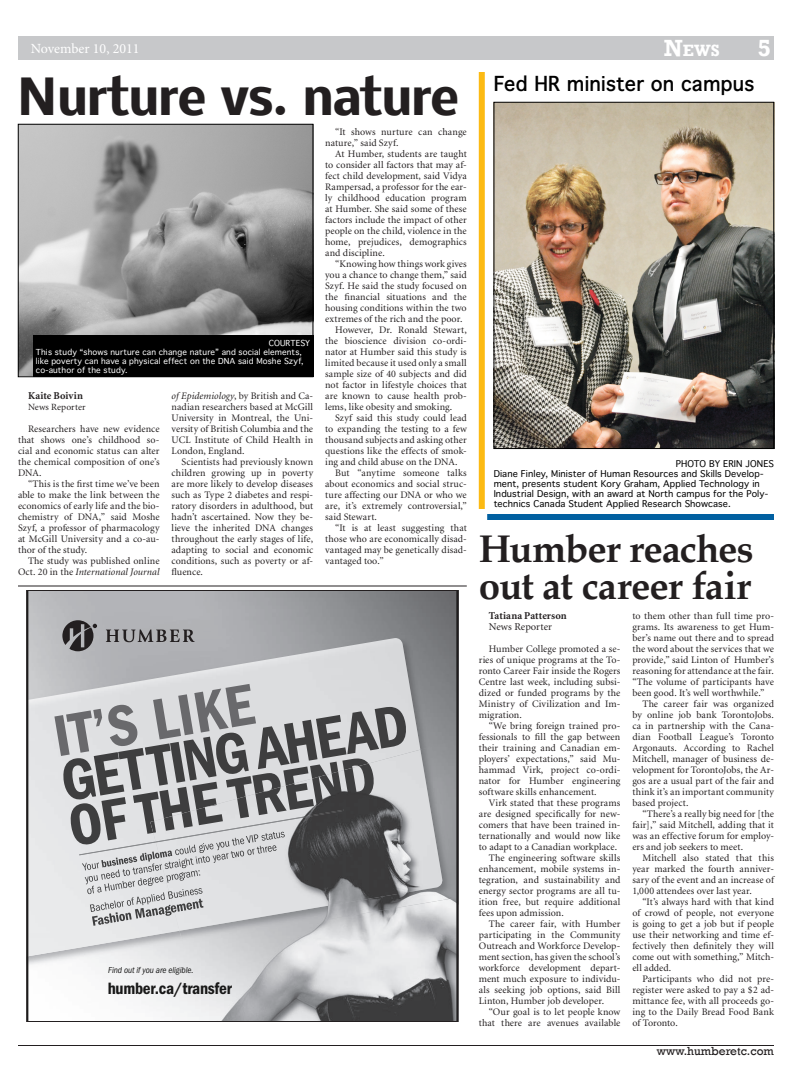
<style>
.page{position:relative;width:792px;height:1080px;background:#fff}
.page>*{position:absolute;margin:0;border:0;box-sizing:border-box;transform-origin:0 0}
._1lineHeadline{font:700 49px "Nobile";letter-spacing:-.04em;color:#231f20}
.ETCBody{font:700 38.5px/37px "Palatino";letter-spacing:-.025em;color:#231f20}
.t1{font:700 24px "Rockwell";color:#fff}
.TitleMultiColumn{font:700 20px "Thonburi";color:#000}
.t2{font:600 condensed 17px "Franklin Gothic";letter-spacing:-.015em;color:#191919}
.t3{font:700 16.8px "Rockwell";color:#fff}
.t4{font:14px "Minion Pro";color:#fff}
.t5{font:12px "Rockwell";color:#231f20}
.ETCBody-2{font:700 10.5px "Minion";letter-spacing:.005em;color:#231f20}
.ETCBody-3{font:10.5px "Minion";letter-spacing:.005em;color:#231f20}
.ETCBody-4{font:10px/11px "Minion";letter-spacing:.005em;color:#231f20;text-align:justify}
.ETCBody-5{font:9.5px "Minion";letter-spacing:.01em;color:#231f20}
.Cutlines_PhotoCredit{font:9px/10px "Thonburi";letter-spacing:.01em;color:#000}
.t6{font:italic condensed 9px "Franklin Gothic";letter-spacing:-.01em;color:#191919}
.Cutlines_PhotoCredit-2{font:8px/9px "Thonburi";letter-spacing:.015em;color:#fff}
.s1{font-size:24px}
.s2{font-style:italic}
</style>
<div class="page">
<hr style="left:18px;top:1045px;width:756px;height:1px;background:#231f20">
<div style="left:18px;top:36px;width:756px;height:24px;background:#c7c8ca"></div>
<img style="left:458px;top:737px;width:1px;height:161px">
<svg style="left:28px;top:592px;width:428px;height:428px;background:#b3b4b6"></svg>
<svg style="left:106px;top:629px;width:89px;height:13px"></svg>
<svg style="left:62px;top:620px;width:35px;height:31px"></svg>
<img style="left:496px;top:104px;width:276px;height:343px">
<div style="left:494px;top:102px;width:280px;height:347px;border:1px solid #000"></div>
<hr style="left:18px;top:586px;width:449px;height:1px;background:#231f20">
<img style="left:20px;top:126px;width:291px;height:249px">
<div style="left:18px;top:124px;width:295px;height:253px;border:1px solid #000"></div>
<div style="left:33px;top:335px;width:280px;height:42px;background:#000"></div>
<div style="left:487px;top:514px;width:287px;height:6px;background:#0160a1"></div>
<div style="left:479px;top:72px;width:6px;height:437px;background:#fcba13"></div>
<p class="t4" style="left:31px;top:39px;width:110px">November 10, 2011</p>
<p class="t3" style="left:664px;top:40px;width:57px"><span class="s1">N</span>EWS</p>
<p class="t1" style="left:758px;top:34px;width:15px">5</p>
<p class="_1lineHeadline" style="left:18px;top:57px;width:443px">Nurture vs. nature</p>
<p class="Cutlines_PhotoCredit-2" style="left:269px;top:338px;width:43px">COURTESY</p>
<p class="Cutlines_PhotoCredit-2" style="left:36px;top:347px;width:269px">This study “shows nurture can change nature” and social elements, like poverty can have a physical effect on the DNA said Moshe Szyf, co-author of the study.</p>
<p class="ETCBody-2" style="left:28px;top:390px;width:57px">Kaite Boivin</p>
<p class="ETCBody-5" style="left:28px;top:402px;width:59px">News Reporter</p>
<p class="ETCBody-4" style="left:18px;top:424px;width:143px;text-indent:10px">Researchers have new evidence that shows one’s childhood so&shy;cial and economic status can alter the chemical composition of one’s DNA.</p>
<p class="ETCBody-4" style="left:18px;top:479px;width:143px;text-indent:10px">“This is the first time we’ve been able to make the link between the economics of early life and the bio&shy;chemistry of DNA,” said Moshe Szyf, a professor of pharmacology at McGill University and a co-au&shy;thor of the study.</p>
<p class="ETCBody-4" style="left:18px;top:556px;width:143px;text-align:right">The study was published online<br>Oct. 20 in the <span class="s2">International Journal</span></p>
<p class="ETCBody-4" style="left:172px;top:391px;width:143px"><span class="s2">of Epidemiology</span>, by British and Ca&shy;nadian researchers based at McGill University in Montreal, the Uni&shy;versity of British Columbia and the UCL Institute of Child Health in London, England.</p>
<p class="ETCBody-4" style="left:172px;top:457px;width:143px;text-indent:10px">Scientists had previously known children growing up in poverty are more likely to develop diseases such as Type 2 diabetes and respi&shy;ratory disorders in adulthood, but hadn’t ascertained. Now they be&shy;lieve the inherited DNA changes throughout the early stages of life, adapting to social and economic conditions, such as poverty or af&shy;fluence.</p>
<p class="ETCBody-4" style="left:325px;top:127px;width:143px;text-indent:10px">“It shows nurture can change nature,” said Szyf.</p>
<p class="ETCBody-4" style="left:325px;top:149px;width:143px;text-indent:10px">At Humber, students are taught to consider all factors that may af&shy;fect child development, said Vidya Rampersad, a professor for the ear&shy;ly childhood education program at Humber. She said some of these factors include the impact of other people on the child, violence in the home, prejudices, demographics and discipline.</p>
<p class="ETCBody-4" style="left:325px;top:259px;width:143px;text-indent:10px">“Knowing how things work gives you a chance to change them,” said Szyf. He said the study focused on the financial situations and the housing conditions within the two extremes of the rich and the poor.</p>
<p class="ETCBody-4" style="left:325px;top:325px;width:143px;text-indent:10px">However, Dr. Ronald Stewart, the bioscience division co-ordi&shy;nator at Humber said this study is limited because it used only a small sample size of 40 subjects and did not factor in lifestyle choices that are known to cause health prob&shy;lems, like obesity and smoking.</p>
<p class="ETCBody-4" style="left:325px;top:413px;width:143px;text-indent:10px">Szyf said this study could lead to expanding the testing to a few thousand subjects and asking other questions like the effects of smok&shy;ing and child abuse on the DNA.</p>
<p class="ETCBody-4" style="left:325px;top:468px;width:143px;text-indent:10px">But “anytime someone talks about economics and social struc&shy;ture affecting our DNA or who we are, it’s extremely controversial,” said Stewart.</p>
<p class="ETCBody-4" style="left:325px;top:523px;width:143px;text-indent:10px">“It is at least suggesting that those who are economically disad&shy;vantaged may be genetically disad&shy;vantaged too.”</p>
<p class="t6" style="left:108px;top:965px;width:87px">Find out if you are eligible.</p>
<p class="t2" style="left:108px;top:978px;width:126px">humber.ca/transfer</p>
<p class="TitleMultiColumn" style="left:494px;top:67px;width:263px">Fed HR minister on campus</p>
<p class="Cutlines_PhotoCredit" style="left:676px;top:459px;width:100px">PHOTO BY ERIN JONES</p>
<p class="Cutlines_PhotoCredit" style="left:494px;top:469px;width:276px">Diane Finley, Minister of Human Resources and Skills Develop&shy;ment, presents student Kory Graham, Applied Technology in Industrial Design, with an award at North campus for the Poly&shy;technics Canada Student Applied Research Showcase.</p>
<p class="ETCBody" style="left:479px;top:529px;width:276px">Humber reaches out at career fair</p>
<p class="ETCBody-2" style="left:489px;top:610px;width:79px">Tatiana Patterson</p>
<p class="ETCBody-3" style="left:489px;top:621px;width:65px">News Reporter</p>
<p class="ETCBody-4" style="left:479px;top:644px;width:143px;text-indent:10px">Humber College promoted a se&shy;ries of unique programs at the To&shy;ronto Career Fair inside the Rogers Centre last week, including subsi&shy;dized or funded programs by the Ministry of Civilization and Im&shy;migration.</p>
<p class="ETCBody-4" style="left:479px;top:721px;width:143px;text-indent:10px">“We bring foreign trained pro&shy;fessionals to fill the gap between their training and Canadian em&shy;ployers’ expectations,” said Mu&shy;hammad Virk, project co-ordi&shy;nator for Humber engineering software skills enhancement.</p>
<p class="ETCBody-4" style="left:479px;top:798px;width:143px;text-indent:10px">Virk stated that these programs are designed specifically for new&shy;comers that have been trained in&shy;ternationally and would now like to adapt to a Canadian workplace.</p>
<p class="ETCBody-4" style="left:479px;top:853px;width:143px;text-indent:10px">The engineering software skills enhancement, mobile systems in&shy;tegration, and sustainability and energy sector programs are all tu&shy;ition free, but require additional fees upon admission.</p>
<p class="ETCBody-4" style="left:479px;top:919px;width:143px;text-indent:10px">The career fair, with Humber participating in the Community Outreach and Workforce Develop&shy;ment section, has given the school’s workforce development depart&shy;ment much exposure to individu&shy;als seeking job options, said Bill Linton, Humber job developer.</p>
<p class="ETCBody-4" style="left:479px;top:1007px;width:143px;text-align:right">“Our goal is to let people know that there are avenues available</p>
<p class="ETCBody-4" style="left:632px;top:611px;width:143px">to them other than full time pro&shy;grams. Its awareness to get Hum&shy;ber’s name out there and to spread the word about the services that we provide,” said Linton of Humber’s reasoning for attendance at the fair. “The volume of participants have been good. It’s well worthwhile.”</p>
<p class="ETCBody-4" style="left:632px;top:699px;width:143px;text-indent:10px">The career fair was organized by online job bank TorontoJobs. ca in partnership with the Cana&shy;dian Football League’s Toronto Argonauts. According to Rachel Mitchell, manager of business de&shy;velopment for TorontoJobs, the Ar&shy;gos are a usual part of the fair and think it’s an important community based project.</p>
<p class="ETCBody-4" style="left:632px;top:809px;width:143px;text-indent:10px">“There’s a really big need for [the fair],” said Mitchell, adding that it was an effective forum for employ&shy;ers and job seekers to meet.</p>
<p class="ETCBody-4" style="left:632px;top:853px;width:143px;text-indent:10px">Mitchell also stated that this year marked the fourth anniver&shy;sary of the event and an increase of 1,000 attendees over last year.</p>
<p class="ETCBody-4" style="left:632px;top:897px;width:143px;text-indent:10px">“It’s always hard with that kind of crowd of people, not everyone is going to get a job but if people use their networking and time ef&shy;fectively then definitely they will come out with something,” Mitch&shy;ell added.</p>
<p class="ETCBody-4" style="left:632px;top:974px;width:143px;text-indent:10px">Participants who did not pre&shy;register were asked to pay a $2 ad&shy;mittance fee, with all proceeds go&shy;ing to the Daily Bread Food Bank of Toronto.</p>
<p class="t5" style="left:657px;top:1044px;width:119px">www.humberetc.com</p>
</div>
